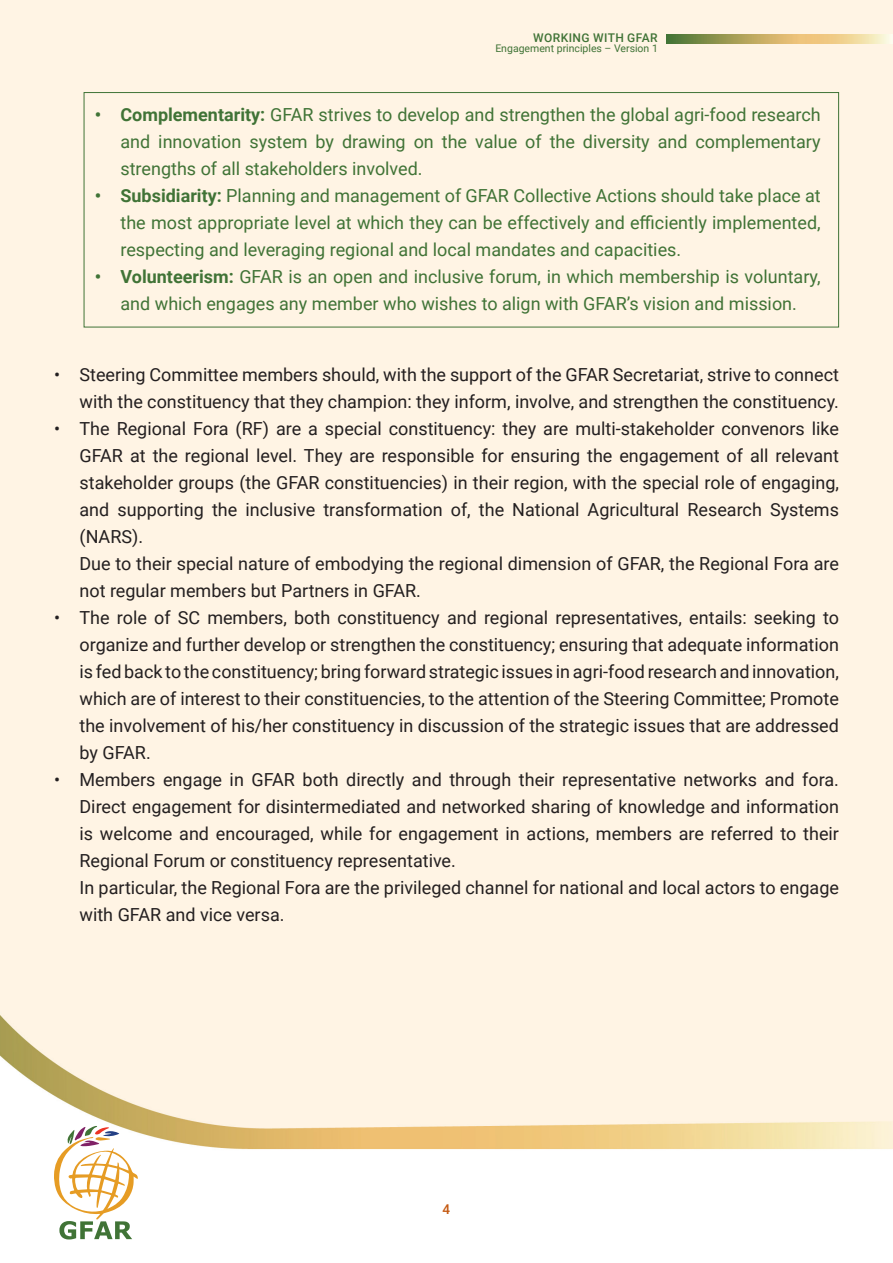
<style>
.page{position:relative;width:893px;height:1263px;background:#fff}
.page>*{position:absolute;margin:0;border:0;box-sizing:border-box;transform-origin:0 0}
.t1{font:18px/27px "Roboto";color:#231f20;text-align:justify}
.t2{font:18px/27px "Roboto";color:#407336;text-align:justify}
.t3{font:500 13.5px "Roboto";color:#c45911}
.t4{font:500 12px "Roboto";letter-spacing:.035em;color:#407336}
.t5{font:10.5px "Roboto";color:#407336}
.s1{font-weight:700}
</style>
<div class="page">
<img style="left:0;top:0;width:893px;height:1240px">
<svg style="left:54px;top:1126px;width:84px;height:113px"></svg>
<img style="left:666px;top:34px;width:227px;height:9px">
<div style="left:84px;top:92px;width:755px;height:235px;border:1px solid #407336"></div>
<p class="t4" style="left:533px;top:29px;width:126px">WORKING WITH GFAR</p>
<p class="t5" style="left:495px;top:41px;width:164px">Engagement principles – Version 1</p>
<p class="t2" style="left:120px;top:101px;width:702px;text-indent:-26px"><span class="s1">• Complementarity:</span> GFAR strives to develop and strengthen the global agri-food research and innovation system by drawing on the value of the diversity and complementary strengths of all stakeholders involved.</p>
<p class="t2" style="left:120px;top:182px;width:702px;text-indent:-26px"><span class="s1">• Subsidiarity:</span> Planning and management of GFAR Collective Actions should take place at the most appropriate level at which they can be effectively and efficiently implemented, respecting and leveraging regional and local mandates and capacities.</p>
<p class="t2" style="left:95px;top:263px;width:727px;text-align:center"><span class="s1">• Volunteerism:</span> GFAR is an open and inclusive forum, in which membership is voluntary, and which engages any member who wishes to align with GFAR’s vision and mission.</p>
<p class="t1" style="left:54px;top:361px;width:786px;text-align:right">• Steering Committee members should, with the support of the GFAR Secretariat, strive to connect with the constituency that they champion: they inform, involve, and strengthen the constituency.</p>
<p class="t1" style="left:80px;top:415px;width:761px;text-indent:-26px">• The Regional Fora (RF) are a special constituency: they are multi-stakeholder convenors like GFAR at the regional level. They are responsible for ensuring the engagement of all relevant stakeholder groups (the GFAR constituencies) in their region, with the special role of engaging, and supporting the inclusive transformation of, the National Agricultural Research Systems (NARS).</p>
<p class="t1" style="left:80px;top:550px;width:761px">Due to their special nature of embodying the regional dimension of GFAR, the Regional Fora are not regular members but Partners in GFAR.</p>
<p class="t1" style="left:80px;top:604px;width:761px;text-indent:-26px">• The role of SC members, both constituency and regional representatives, entails: seeking to organize and further develop or strengthen the constituency; ensuring that adequate information is fed back to the constituency; bring forward strategic issues in agri-food research and innovation, which are of interest to their constituencies, to the attention of the Steering Committee; Promote the involvement of his/her constituency in discussion of the strategic issues that are addressed by GFAR.</p>
<p class="t1" style="left:80px;top:766px;width:761px;text-indent:-26px">• Members engage in GFAR both directly and through their representative networks and fora.<br>Direct engagement for disintermediated and networked sharing of knowledge and information is welcome and encouraged, while for engagement in actions, members are referred to their Regional Forum or constituency representative.</p>
<p class="t1" style="left:80px;top:874px;width:761px">In particular, the Regional Fora are the privileged channel for national and local actors to engage with GFAR and vice versa.</p>
<p class="t3" style="left:443px;top:1199px;width:9px">4</p>
</div>
